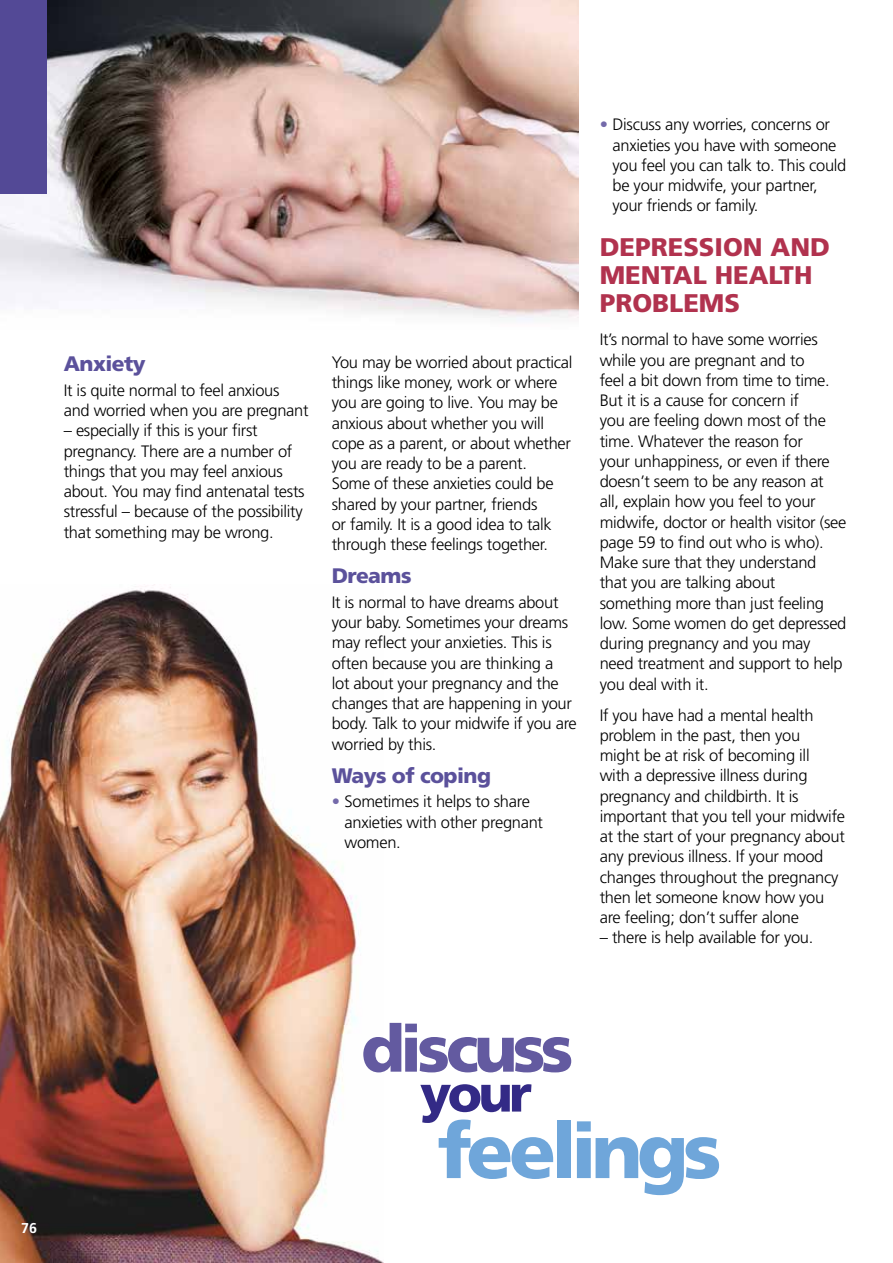
<style>
.page{position:relative;width:893px;height:1263px;background:#fff}
.page>*{position:absolute;margin:0;border:0;box-sizing:border-box;transform-origin:0 0}
.t1{font:900 76.8px "Frutiger";letter-spacing:-.07em;color:#6fa6da}
.t2{font:900 65.1px "Frutiger";letter-spacing:-.07em;color:#635aa0}
.t3{font:900 51.3px "Frutiger";color:#332a86}
.t4{font:900 25.5px/27.8px "Frutiger";color:#b1324e}
.t5{font:900 21px "Frutiger";letter-spacing:-.025em;color:#5b519b}
.t6{font:300 16.5px/20.2px "Frutiger";letter-spacing:-.02em;color:#000}
.t7{font:700 14.25px "Frutiger";color:#fff}
.s1{color:#746aaa}
</style>
<div class="page">
<img style="left:0;top:584px;width:383px;height:679px">
<img style="left:0;top:0;width:578px;height:320px">
<div style="left:0;top:0;width:47px;height:193px;background:#534996"></div>
<p class="t5" style="left:64px;top:351px;width:84px">Anxiety</p>
<p class="t6" style="left:64px;top:380px;width:246px">It is quite normal to feel anxious and worried when you are pregnant</p>
<p class="t6" style="left:64px;top:421px;width:242px">– especially if this is your first pregnancy. There are a number of things that you may feel anxious about. You may find antenatal tests stressful – because of the possibility that something may be wrong.</p>
<p class="t6" style="left:332px;top:352px;width:242px">You may be worried about practical things like money, work or where you are going to live. You may be anxious about whether you will cope as a parent, or about whether you are ready to be a parent.<br>Some of these anxieties could be shared by your partner, friends<br>or family. It is a good idea to talk through these feelings together.</p>
<p class="t5" style="left:332px;top:563px;width:81px">Dreams</p>
<p class="t6" style="left:332px;top:592px;width:247px">It is normal to have dreams about your baby. Sometimes your dreams may reflect your anxieties. This is often because you are thinking a<br>lot about your pregnancy and the changes that are happening in your body. Talk to your midwife if you are worried by this.</p>
<p class="t5" style="left:332px;top:763px;width:161px">Ways of coping</p>
<p class="t6" style="left:344px;top:791px;width:200px;text-indent:-13px"><span class="s1">•</span> Sometimes it helps to share anxieties with other pregnant women.</p>
<p class="t6" style="left:612px;top:114px;width:235px;text-indent:-13px"><span class="s1">•</span> Discuss any worries, concerns or anxieties you have with someone you feel you can talk to. This could be your midwife, your partner, your friends or family.</p>
<h3 class="t4" style="left:600px;top:233px;width:232px">DEPRESSION AND<br>MENTAL HEALTH<br>PROBLEMS</h3>
<p class="t6" style="left:600px;top:330px;width:248px">It’s normal to have some worries while you are pregnant and to<br>feel a bit down from time to time.<br>But it is a cause for concern if<br>you are feeling down most of the time. Whatever the reason for<br>your unhappiness, or even if there doesn’t seem to be any reason at all, explain how you feel to your midwife, doctor or health visitor (see page 59 to find out who is who).<br>Make sure that they understand that you are talking about something more than just feeling low. Some women do get depressed during pregnancy and you may need treatment and support to help you deal with it.</p>
<p class="t6" style="left:600px;top:705px;width:247px">If you have had a mental health problem in the past, then you<br>might be at risk of becoming ill<br>with a depressive illness during pregnancy and childbirth. It is important that you tell your midwife at the start of your pregnancy about any previous illness. If your mood changes throughout the pregnancy then let someone know how you are feeling; don’t suffer alone</p>
<p class="t6" style="left:600px;top:927px;width:215px">– there is help available for you.</p>
<p class="t7" style="left:21px;top:1220px;width:17px">76</p>
<h2 class="t2" style="left:361px;top:1009px;width:214px">discuss</h2>
<h3 class="t3" style="left:420px;top:1062px;width:113px">your</h3>
<h1 class="t1" style="left:438px;top:1105px;width:285px">feelings</h1>
</div>
